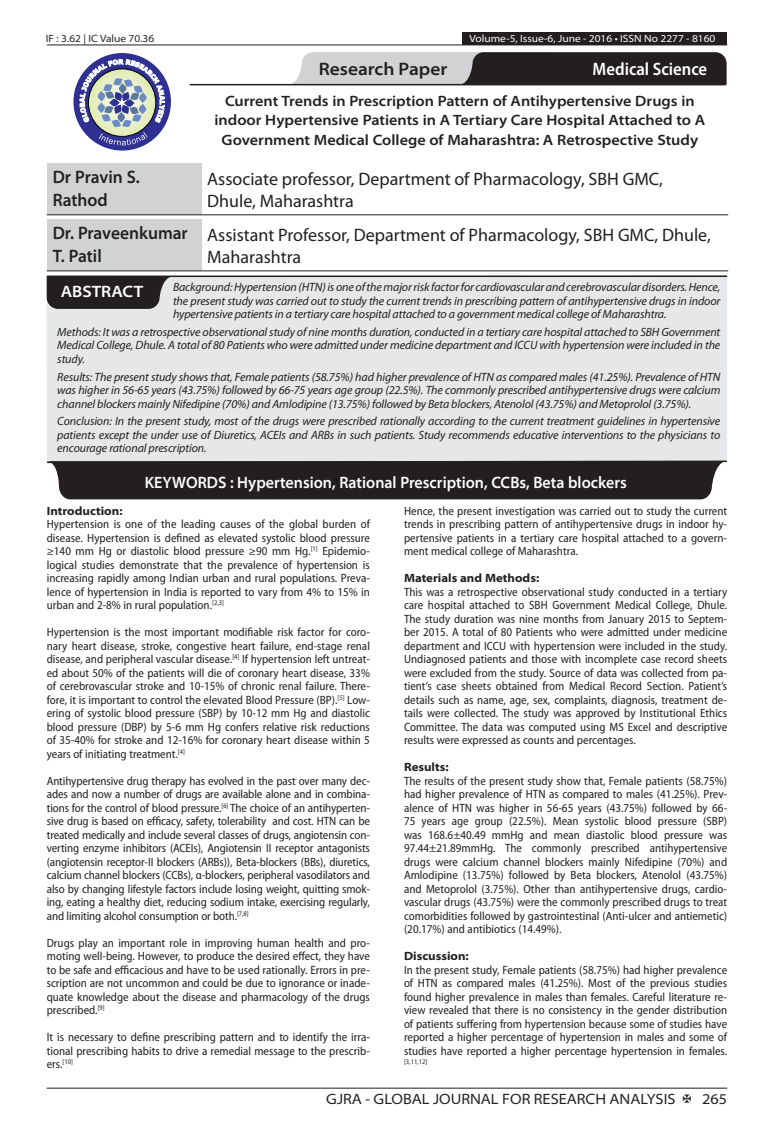
<style>
.page{position:relative;width:774px;height:1136px;background:#fff}
.page>*{position:absolute;margin:0;border:0;box-sizing:border-box;transform-origin:0 0}
.t1{font:18px/21.6px "Myriad Pro";color:#231f20}
.GRA_Author_Name{font:600 semi-expanded 18px/23.4px "Myriad Pro";color:#231f20;scale:.9 1}
.GRA_Subject_Name{font:600 semi-condensed 18px "Myriad Pro";color:#fff}
.GRA_Author_Name-2{font:600 semi-expanded 18px "Myriad Pro";color:#231f20}
.GRA_Keywords{font:600 semi-expanded 16.5px "Myriad Pro";color:#fff;scale:.9 1}
.GRA_Keywords-2{font:600 semi-expanded 16.5px "Myriad Pro";color:#fff}
.GRA_Articles_Head{font:600 semi-expanded 15px/19.5px "Myriad Pro";color:#231f20;text-align:center}
.t2{font:semi-expanded 15px "Myriad Pro";color:#231f20}
.GRA_Body_Text{font:semi-condensed 12px/13.5px "Myriad Pro";color:#231f20;text-align:justify}
.GRA_Abstract{font:italic 12px/13.5px "Myriad Pro";letter-spacing:-.01em;color:#231f20;text-align:justify}
.GRA_Bold{font:700 semi-expanded 12px "Myriad Pro";color:#231f20}
.t3{font:semi-expanded 10.5px "Myriad Pro";color:#fff}
.t4{font:semi-expanded 10.5px "Myriad Pro";color:#231f20}
.GRA_Body_Text-2{font:semi-condensed 7.05px "Myriad Pro";color:#231f20}
</style>
<div class="page">
<hr style="left:47px;top:1087px;width:680px;height:1px;background:#231f20">
<div style="left:462px;top:32px;width:265px;height:13px;background:#231f20"></div>
<hr style="left:47px;top:45px;width:680px;height:1px;background:#231f20">
<svg style="left:288px;top:52px;width:439px;height:33px;background:#6e6c6d"></svg>
<hr style="left:190px;top:84px;width:535px;height:1px;background:#231f20">
<div style="left:73px;top:53px;width:98px;height:97px;background:#2e3092;border-radius:50%"></div>
<svg style="left:80px;top:59px;width:85px;height:86px"></svg>
<div style="left:47px;top:163px;width:154px;height:52px;background:#d1d2d4"></div>
<hr style="left:47px;top:214px;width:154px;height:1px;background:#231f20">
<hr style="left:201px;top:214px;width:527px;height:1px;background:#231f20">
<div style="left:47px;top:219px;width:154px;height:52px;background:#d1d2d4"></div>
<hr style="left:47px;top:270px;width:154px;height:1px;background:#231f20">
<hr style="left:201px;top:270px;width:527px;height:1px;background:#231f20">
<div style="left:47px;top:275px;width:680px;height:186px;background:#e6e7e9"></div>
<hr style="left:47px;top:275px;width:680px;height:2px;background:#231f20">
<svg style="left:47px;top:277px;width:126px;height:32px;background:#373435"></svg>
<svg style="left:46px;top:460px;width:682px;height:39px;background:#2f2c2d"></svg>
<p class="t4" style="left:46px;top:32px;width:110px">IF : 3.62 | IC Value 70.36</p>
<p class="t3" style="left:469px;top:32px;width:247px">Volume-5, Issue-6, June - 2016 • ISSN No 2277 - 8160</p>
<p class="GRA_Author_Name-2" style="left:319px;top:59px;width:130px">Research Paper</p>
<p class="GRA_Subject_Name" style="left:593px;top:59px;width:116px">Medical Science</p>
<p class="GRA_Articles_Head" style="left:214px;top:91px;width:492px">Current Trends in Prescription Pattern of Antihypertensive Drugs in indoor Hypertensive Patients in A Tertiary Care Hospital Attached to A<br>Government Medical College of Maharashtra: A Retrospective Study</p>
<p class="GRA_Author_Name" style="left:53px;top:165px;width:98px">Dr Pravin S.<br>Rathod</p>
<p class="t1" style="left:207px;top:168px;width:457px">Associate professor, Department of Pharmacology, SBH GMC,</p>
<p class="t1" style="left:207px;top:190px;width:148px">Dhule, Maharashtra</p>
<p class="GRA_Author_Name" style="left:53px;top:221px;width:152px">Dr. Praveenkumar<br>T. Patil</p>
<p class="t1" style="left:207px;top:224px;width:505px">Assistant Professor, Department of Pharmacology, SBH GMC, Dhule,<br>Maharashtra</p>
<p class="GRA_Abstract" style="left:173px;top:280px;width:549px">Background: Hypertension (HTN) is one of the major risk factor for cardiovascular and cerebrovascular disorders. Hence, the present study was carried out to study the current trends in prescribing pattern of antihypertensive drugs in indoor hypertensive patients in a tertiary care hospital attached to a government medical college of Maharashtra.</p>
<p class="GRA_Abstract" style="left:57px;top:325px;width:664px">Methods: It was a retrospective observational study of nine months duration, conducted in a tertiary care hospital attached to SBH Government Medical College, Dhule. A total of 80 Patients who were admitted under medicine department and ICCU with hypertension were included in the study.</p>
<p class="GRA_Abstract" style="left:57px;top:370px;width:664px">Results: The present study shows that, Female patients (58.75%) had higher prevalence of HTN as compared males (41.25%). Prevalence of HTN was higher in 56-65 years (43.75%) followed by 66-75 years age group (22.5%). The commonly prescribed antihypertensive drugs were calcium channel blockers mainly Nifedipine (70%) and Amlodipine (13.75%) followed by Beta blockers, Atenolol (43.75%) and Metoprolol (3.75%).</p>
<p class="GRA_Abstract" style="left:57px;top:415px;width:664px">Conclusion: In the present study, most of the drugs were prescribed rationally according to the current treatment guidelines in hypertensive patients except the under use of Diuretics, ACEIs and ARBs in such patients. Study recommends educative interventions to the physicians to encourage rational prescription.</p>
<p class="GRA_Keywords-2" style="left:61px;top:282px;width:84px">ABSTRACT</p>
<p class="GRA_Keywords" style="left:145px;top:473px;width:537px">KEYWORDS : Hypertension, Rational Prescription, CCBs, Beta blockers</p>
<p class="GRA_Bold" style="left:47px;top:503px;width:77px">Introduction:</p>
<p class="GRA_Body_Text" style="left:47px;top:517px;width:325px">Hypertension is one of the leading causes of the global burden of disease. Hypertension is defined as elevated systolic blood pressure ≥140 mm Hg or diastolic blood pressure ≥90 mm Hg.<sup>[1]</sup> Epidemio&shy;logical studies demonstrate that the prevalence of hypertension is increasing rapidly among Indian urban and rural populations. Preva&shy;lence of hypertension in India is reported to vary from 4% to 15% in urban and 2-8% in rural population.<sup>[2,3]</sup></p>
<p class="GRA_Body_Text" style="left:47px;top:625px;width:325px">Hypertension is the most important modifiable risk factor for coro&shy;nary heart disease, stroke, congestive heart failure, end-stage renal disease, and peripheral vascular disease.<sup>[4]</sup> If hypertension left untreat&shy;ed about 50% of the patients will die of coronary heart disease, 33% of cerebrovascular stroke and 10-15% of chronic renal failure. There&shy;fore, it is important to control the elevated Blood Pressure (BP).<sup>[5]</sup> Low&shy;ering of systolic blood pressure (SBP) by 10-12 mm Hg and diastolic blood pressure (DBP) by 5-6 mm Hg confers relative risk reductions of 35-40% for stroke and 12-16% for coronary heart disease within 5 years of initiating treatment.<sup>[4]</sup></p>
<p class="GRA_Body_Text" style="left:47px;top:774px;width:325px">Antihypertensive drug therapy has evolved in the past over many dec&shy;ades and now a number of drugs are available alone and in combina&shy;tions for the control of blood pressure.<sup>[6]</sup> The choice of an antihyperten&shy;sive drug is based on efficacy, safety, tolerability and cost. HTN can be treated medically and include several classes of drugs, angiotensin con&shy;verting enzyme inhibitors (ACEIs), Angiotensin II receptor antagonists (angiotensin receptor-II blockers (ARBs)), Beta-blockers (BBs), diuretics, calcium channel blockers (CCBs), α-blockers, peripheral vasodilators and also by changing lifestyle factors include losing weight, quitting smok&shy;ing, eating a healthy diet, reducing sodium intake, exercising regularly, and limiting alcohol consumption or both.<sup>[7,8]</sup></p>
<p class="GRA_Body_Text" style="left:47px;top:936px;width:325px">Drugs play an important role in improving human health and pro&shy;moting well-being. However, to produce the desired effect, they have to be safe and efficacious and have to be used rationally. Errors in pre&shy;scription are not uncommon and could be due to ignorance or inade&shy;quate knowledge about the disease and pharmacology of the drugs prescribed.<sup>[9]</sup></p>
<p class="GRA_Body_Text" style="left:47px;top:1030px;width:325px">It is necessary to define prescribing pattern and to identify the irra&shy;tional prescribing habits to drive a remedial message to the prescrib&shy;ers.<sup>[10]</sup></p>
<p class="GRA_Body_Text" style="left:404px;top:504px;width:325px">Hence, the present investigation was carried out to study the current trends in prescribing pattern of antihypertensive drugs in indoor hy&shy;pertensive patients in a tertiary care hospital attached to a govern&shy;ment medical college of Maharashtra.</p>
<p class="GRA_Bold" style="left:404px;top:571px;width:137px">Materials and Methods:</p>
<p class="GRA_Body_Text" style="left:404px;top:585px;width:325px">This was a retrospective observational study conducted in a tertiary care hospital attached to SBH Government Medical College, Dhule.<br>The study duration was nine months from January 2015 to Septem&shy;ber 2015. A total of 80 Patients who were admitted under medicine department and ICCU with hypertension were included in the study.<br>Undiagnosed patients and those with incomplete case record sheets were excluded from the study. Source of data was collected from pa&shy;tient’s case sheets obtained from Medical Record Section. Patient’s details such as name, age, sex, complaints, diagnosis, treatment de&shy;tails were collected. The study was approved by Institutional Ethics Committee. The data was computed using MS Excel and descriptive results were expressed as counts and percentages.</p>
<p class="GRA_Bold" style="left:404px;top:760px;width:46px">Results:</p>
<p class="GRA_Body_Text" style="left:404px;top:774px;width:325px">The results of the present study show that, Female patients (58.75%) had higher prevalence of HTN as compared to males (41.25%). Prev&shy;alence of HTN was higher in 56-65 years (43.75%) followed by 66- 75 years age group (22.5%). Mean systolic blood pressure (SBP) was 168.6±40.49 mmHg and mean diastolic blood pressure was 97.44±21.89mmHg. The commonly prescribed antihypertensive drugs were calcium channel blockers mainly Nifedipine (70%) and Amlodipine (13.75%) followed by Beta blockers, Atenolol (43.75%) and Metoprolol (3.75%). Other than antihypertensive drugs, cardio&shy;vascular drugs (43.75%) were the commonly prescribed drugs to treat comorbidities followed by gastrointestinal (Anti-ulcer and antiemetic) (20.17%) and antibiotics (14.49%).</p>
<p class="GRA_Bold" style="left:404px;top:949px;width:66px">Discussion:</p>
<p class="GRA_Body_Text" style="left:404px;top:963px;width:325px">In the present study, Female patients (58.75%) had higher prevalence of HTN as compared males (41.25%). Most of the previous studies found higher prevalence in males than females. Careful literature re&shy;view revealed that there is no consistency in the gender distribution of patients suffering from hypertension because some of studies have reported a higher percentage of hypertension in males and some of studies have reported a higher percentage hypertension in females.</p>
<p class="GRA_Body_Text-2" style="left:404px;top:1058px;width:25px">[3,11,12]</p>
<p class="t2" style="left:326px;top:1090px;width:351px">GJRA - GLOBAL JOURNAL FOR RESEARCH ANALYSIS</p>
<p class="t2" style="left:702px;top:1090px;width:27px">265</p>
</div>
